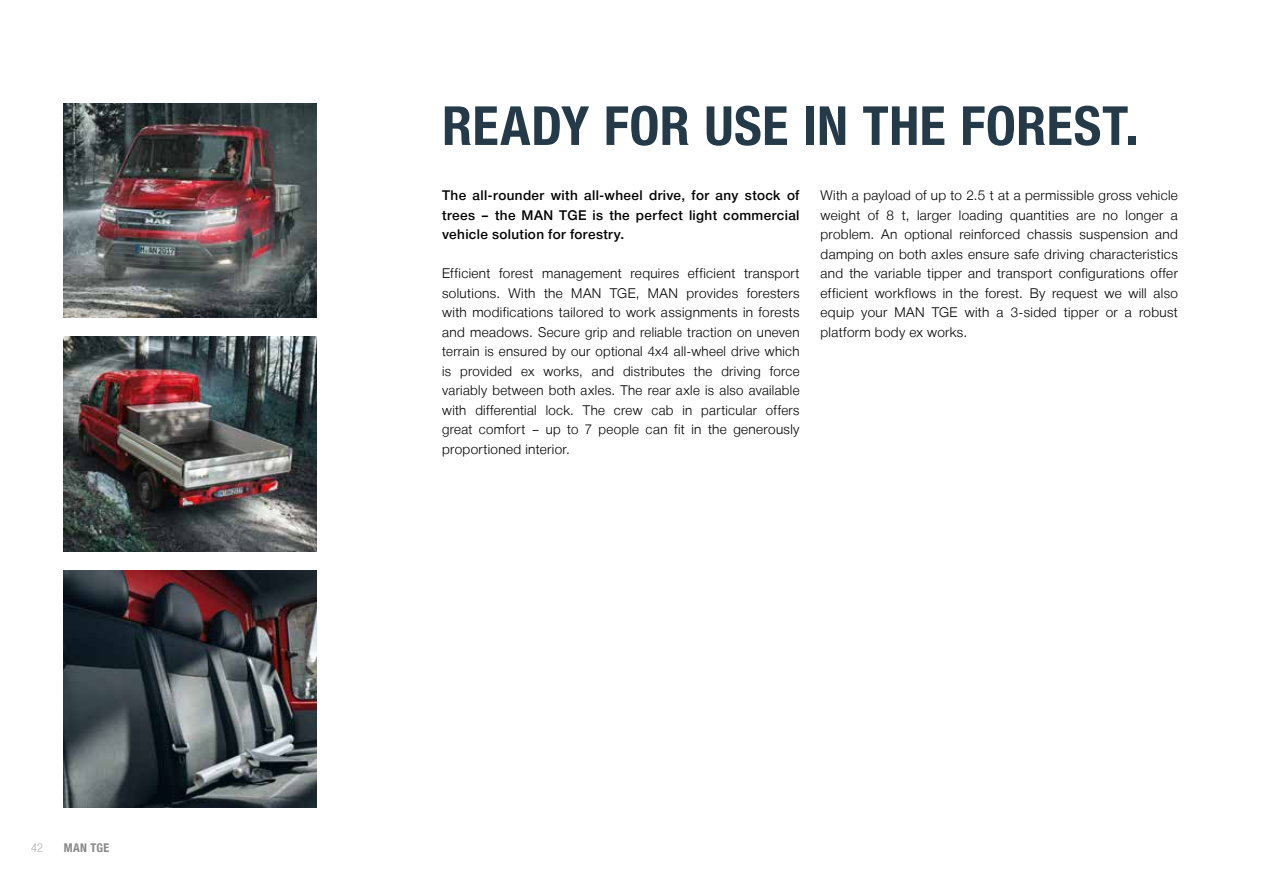
<style>
.page{position:relative;width:1263px;height:893px;background:#fff}
.page>*{position:absolute;margin:0;border:0;box-sizing:border-box;transform-origin:0 0}
.t1{font:700 54px "Man Global Condensed";letter-spacing:.01em;color:#253a49}
.t2{font:300 13.5px/19.5px "Man Global";letter-spacing:.025em;color:#000;text-align:justify}
.t3{font:500 13.5px/19.5px "Man Global";letter-spacing:.025em;color:#000;text-align:justify}
.t4{font:700 12px "Man Global Condensed";letter-spacing:.035em;color:#878787}
.t5{font:300 12px "Man Global Condensed";color:#878787}
</style>
<div class="page">
<img style="left:64px;top:103px;width:252px;height:214px">
<img style="left:64px;top:337px;width:252px;height:214px">
<img style="left:64px;top:571px;width:252px;height:237px">
<p class="t5" style="left:31px;top:841px;width:13px">42</p>
<p class="t4" style="left:64px;top:841px;width:47px">MAN TGE</p>
<h1 class="t1" style="left:442px;top:95px;width:698px">READY FOR USE IN THE FOREST.</h1>
<p class="t3" style="left:442px;top:186px;width:359px">The all-rounder with all-wheel drive, for any stock of trees – the MAN TGE is the perfect light commercial vehicle solution for forestry.</p>
<p class="t2" style="left:442px;top:264px;width:359px">Efficient forest management requires efficient transport solutions. With the MAN TGE, MAN provides foresters with modifications tailored to work assignments in forests and meadows. Secure grip and reliable traction on uneven terrain is ensured by our optional 4x4 all-wheel drive which is provided ex works, and distributes the driving force variably between both axles. The rear axle is also available with differential lock. The crew cab in particular offers great comfort – up to 7 people can fit in the generously proportioned interior.</p>
<p class="t2" style="left:820px;top:186px;width:359px">With a payload of up to 2.5 t at a permissible gross vehicle weight of 8 t, larger loading quantities are no longer a problem. An optional reinforced chassis suspension and damping on both axles ensure safe driving characteristics and the variable tipper and transport configurations offer efficient workflows in the forest. By request we will also equip your MAN TGE with a 3-sided tipper or a robust platform body ex works.</p>
</div>
